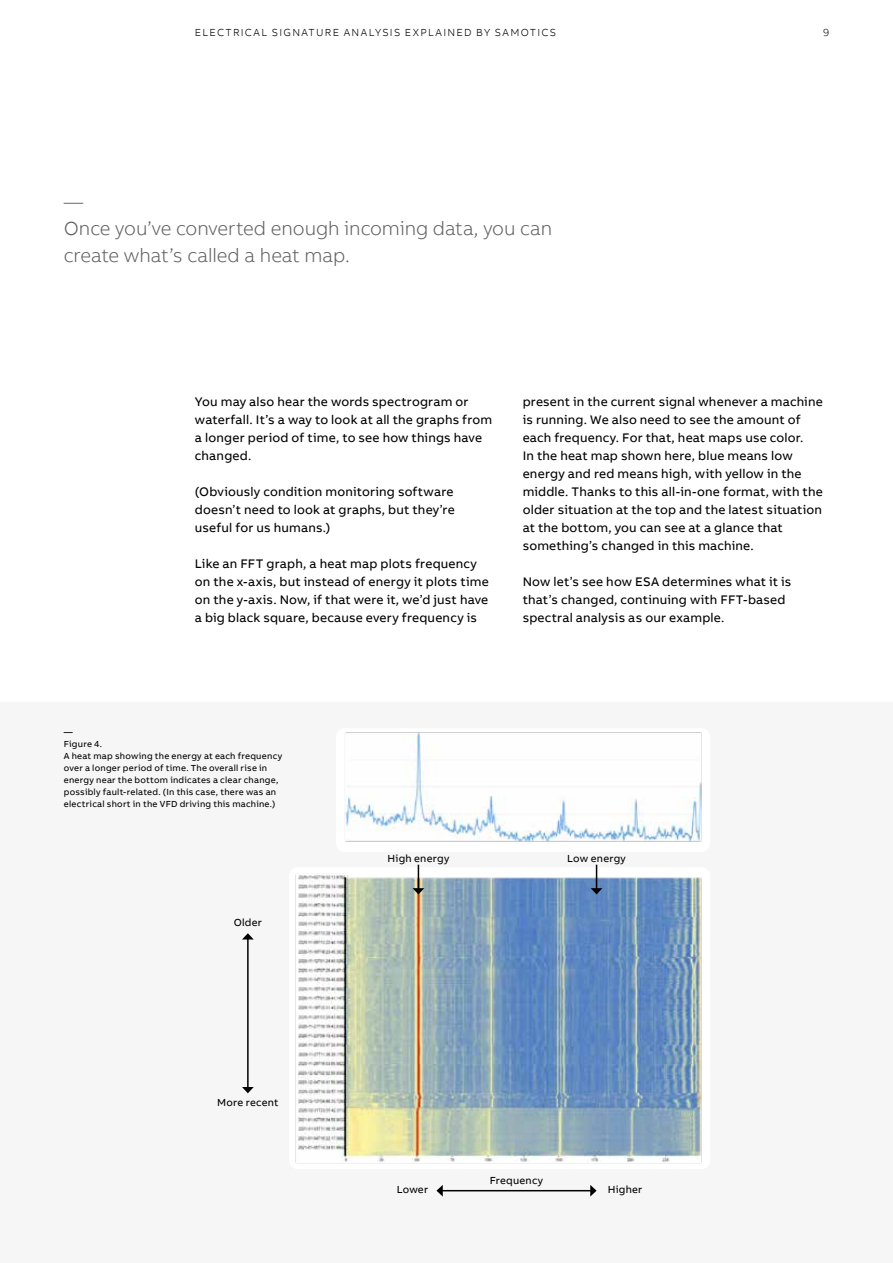
<style>
.page{position:relative;width:893px;height:1263px;background:#fff}
.page>*{position:absolute;margin:0;border:0;box-sizing:border-box;transform-origin:0 0}
.t1{font:300 19.5px/27px "AB Bvoice";letter-spacing:-.005em;color:#626261}
.t2{font:12.75px/18px "AB Bvoice";letter-spacing:.015em;color:#000}
.t3{font:10.5px "AB Bvoice";letter-spacing:.02em;color:#000}
.t4{font:300 10.5px "AB Bvoice";letter-spacing:.125em;color:#000}
.t5{font:9px/12px "AB Bvoice";letter-spacing:.025em;color:#000}
</style>
<div class="page">
<div style="left:0;top:703px;width:893px;height:560px;background:#f6f6f6"></div>
<img style="left:242px;top:732px;width:460px;height:465px">
<svg style="left:413px;top:865px;width:11px;height:29px"></svg>
<svg style="left:591px;top:865px;width:11px;height:29px"></svg>
<hr style="left:247px;top:939px;width:2px;height:149px;background:#000">
<svg style="left:242px;top:1087px;width:12px;height:6px"></svg>
<svg style="left:242px;top:933px;width:12px;height:6px"></svg>
<hr style="left:442px;top:1190px;width:149px;height:1px;background:#000">
<svg style="left:436px;top:1185px;width:7px;height:11px"></svg>
<svg style="left:590px;top:1185px;width:7px;height:11px"></svg>
<p class="t4" style="left:195px;top:26px;width:363px">ELECTRICAL SIGNATURE ANALYSIS EXPLAINED BY SAMOTICS</p>
<p class="t4" style="left:823px;top:26px;width:8px">9</p>
<h1 class="t1" style="left:64px;top:188px;width:490px">—<br>Once you’ve converted enough incoming data, you can create what’s called a heat map.</h1>
<p class="t2" style="left:195px;top:393px;width:299px">You may also hear the words spectrogram or waterfall. It’s a way to look at all the graphs from a longer period of time, to see how things have changed.</p>
<p class="t2" style="left:195px;top:483px;width:261px;text-align:justify">(Obviously condition monitoring software doesn’t need to look at graphs, but they’re useful for us humans.)</p>
<p class="t2" style="left:195px;top:555px;width:295px">Like an FFT graph, a heat map plots frequency on the x-axis, but instead of energy it plots time on the y-axis. Now, if that were it, we’d just have a big black square, because every frequency is</p>
<p class="t2" style="left:523px;top:393px;width:302px">present in the current signal whenever a machine is running. We also need to see the amount of each frequency. For that, heat maps use color.<br>In the heat map shown here, blue means low energy and red means high, with yellow in the middle. Thanks to this all-in-one format, with the older situation at the top and the latest situation at the bottom, you can see at a glance that something’s changed in this machine.</p>
<p class="t2" style="left:523px;top:573px;width:270px">Now let’s see how ESA determines what it is that’s changed, continuing with FFT-based spectral analysis as our example.</p>
<p class="t5" style="left:64px;top:726px;width:220px">—<br>Figure 4.<br>A heat map showing the energy at each frequency over a longer period of time. The overall rise in energy near the bottom indicates a clear change, possibly fault-related. (In this case, there was an electrical short in the VFD driving this machine.)</p>
<p class="t3" style="left:234px;top:916px;width:30px">Older</p>
<p class="t3" style="left:217px;top:1096px;width:63px">More recent</p>
<p class="t3" style="left:388px;top:852px;width:63px">High energy</p>
<p class="t3" style="left:567px;top:852px;width:60px">Low energy</p>
<p class="t3" style="left:490px;top:1174px;width:55px">Frequency</p>
<p class="t3" style="left:397px;top:1183px;width:33px">Lower</p>
<p class="t3" style="left:608px;top:1183px;width:36px">Higher</p>
</div>
